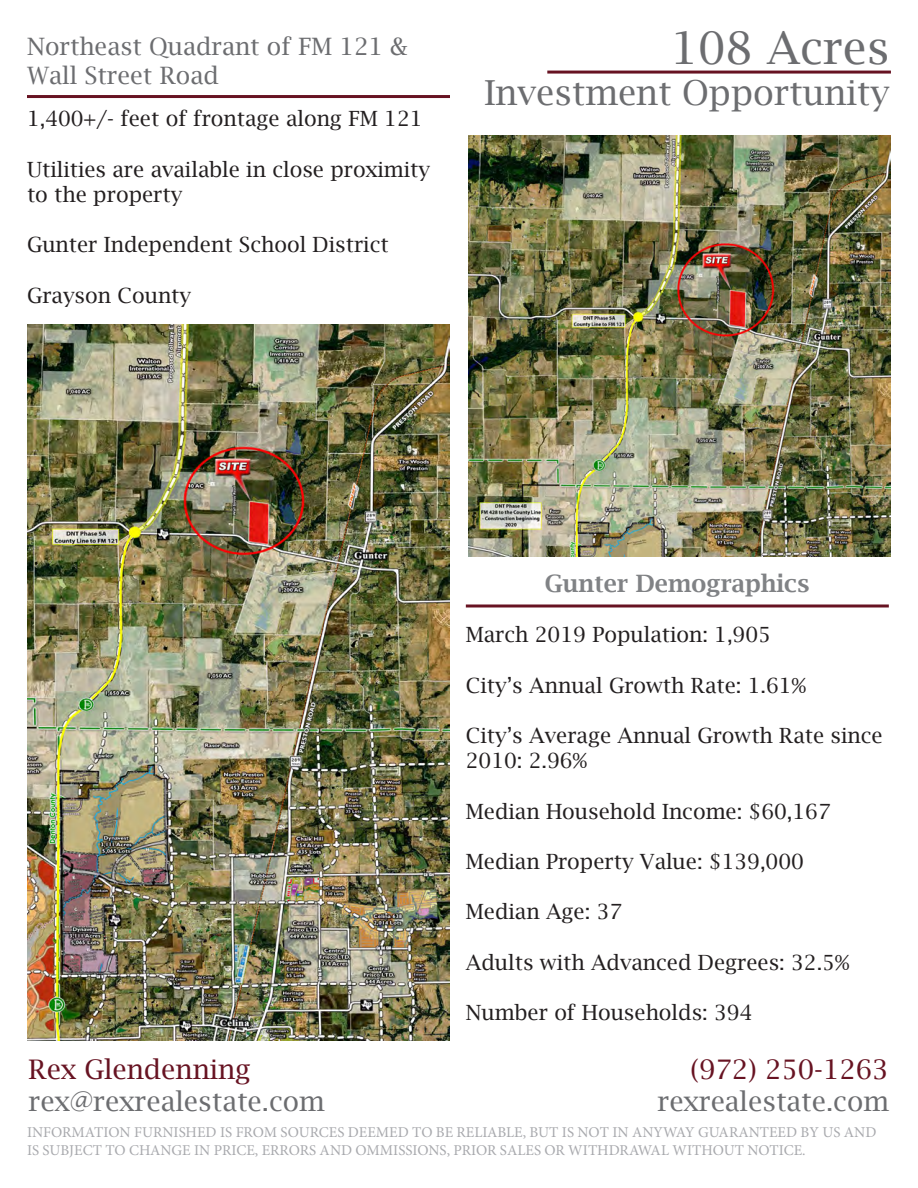
<style>
.page{position:relative;width:918px;height:1188px;background:#fff}
.page>*{position:absolute;margin:0;border:0;box-sizing:border-box;transform-origin:0 0}
.t1{font:45px "Lucida Bright";color:#6c6d70}
.t2{font:34.5px "Lucida Bright";color:#6c6d70}
.t3{font:27px "Lucida Bright";color:#6c6d70}
.t4{font:27px "Lucida Bright";color:#671322}
.t5{font:24px "Lucida Bright";color:#6c6d70}
.t6{font:600 24px "Lucida Bright";color:#808285}
.t7{font:21px/25.2px "Lucida Bright";color:#231f20}
.t8{font:15px/18px "Minion Pro";color:#a8a9ad}
</style>
<div class="page">
<hr style="left:547px;top:71px;width:344px;height:3px;background:#671322">
<hr style="left:466px;top:604px;width:423px;height:3px;background:#671322">
<hr style="left:27px;top:95px;width:423px;height:3px;background:#671322">
<img style="left:28px;top:324px;width:421px;height:716px">
<img style="left:468px;top:135px;width:423px;height:422px">
<p class="t5" style="left:27px;top:33px;width:382px">Northeast Quadrant of FM 121 &amp;</p>
<p class="t5" style="left:27px;top:62px;width:193px">Wall Street Road</p>
<p class="t7" style="left:27px;top:106px;width:397px">1,400+/- feet of frontage along FM 121</p>
<p class="t7" style="left:27px;top:157px;width:405px">Utilities are available in close proximity to the property</p>
<p class="t7" style="left:27px;top:232px;width:363px">Gunter Independent School District</p>
<p class="t7" style="left:27px;top:283px;width:166px">Grayson County</p>
<p class="t1" style="left:671px;top:22px;width:220px">108 Acres</p>
<p class="t2" style="left:484px;top:73px;width:407px">Investment Opportunity</p>
<p class="t4" style="left:28px;top:1054px;width:224px">Rex Glendenning</p>
<p class="t3" style="left:28px;top:1086px;width:298px">rex@rexrealestate.com</p>
<p class="t6" style="left:545px;top:569px;width:266px">Gunter Demographics</p>
<p class="t7" style="left:466px;top:622px;width:307px">March 2019 Population: 1,905</p>
<p class="t7" style="left:466px;top:672px;width:342px">City’s Annual Growth Rate: 1.61%</p>
<p class="t7" style="left:466px;top:723px;width:418px">City’s Average Annual Growth Rate since<br>2010: 2.96%</p>
<p class="t7" style="left:466px;top:798px;width:366px">Median Household Income: $60,167</p>
<p class="t7" style="left:466px;top:849px;width:340px">Median Property Value: $139,000</p>
<p class="t7" style="left:466px;top:899px;width:158px">Median Age: 37</p>
<p class="t7" style="left:466px;top:950px;width:385px">Adults with Advanced Degrees: 32.5%</p>
<p class="t7" style="left:466px;top:1000px;width:288px">Number of Households: 394</p>
<p class="t4" style="left:690px;top:1054px;width:200px">(972) 250-1263</p>
<p class="t3" style="left:658px;top:1086px;width:233px">rexrealestate.com</p>
<p class="t8" style="left:27px;top:1124px;width:851px">INFORMATION FURNISHED IS FROM SOURCES DEEMED TO BE RELIABLE, BUT IS NOT IN ANYWAY GUARANTEED BY US AND<br>IS SUBJECT TO CHANGE IN PRICE, ERRORS AND OMMISSIONS, PRIOR SALES OR WITHDRAWAL WITHOUT NOTICE.</p>
</div>
